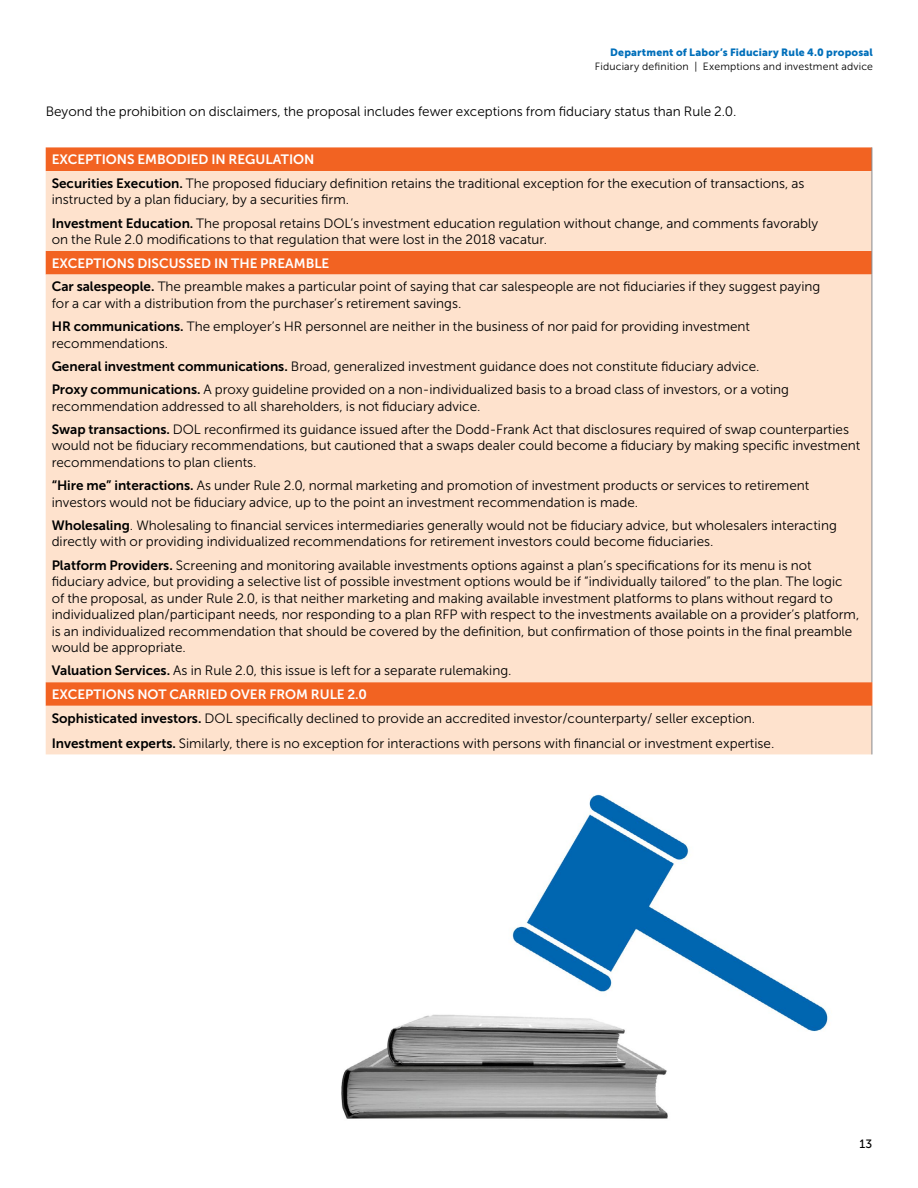
<style>
.page{position:relative;width:918px;height:1188px;background:#fff}
.page>*{position:absolute;margin:0;border:0;box-sizing:border-box;transform-origin:0 0}
.t1{font:13.5px/16.5px "Museo Sans 300";color:#000}
.t2{font:13.5px "Museo Sans 700";color:#fff}
.t3{font:12px "Museo Sans 500";color:#000}
.t4{font:10.5px "Museo Sans 300";letter-spacing:.015em;color:#000}
.t5{font:10.5px "Museo Sans 900";letter-spacing:.015em;color:#006fba}
.s1{font-family:"Museo Sans 700"}
</style>
<div class="page">
<div style="left:46px;top:147px;width:826px;height:24px;background:#f26322"></div>
<svg style="left:46px;top:171px;width:826px;height:583px;background:#fdd7bf"></svg>
<svg style="left:872px;top:147px;width:1px;height:24px"></svg>
<hr style="left:872px;top:171px;width:1px;height:80px;background:#878a8f">
<svg style="left:872px;top:251px;width:1px;height:24px"></svg>
<svg style="left:872px;top:682px;width:1px;height:24px"></svg>
<hr style="left:872px;top:275px;width:1px;height:407px;background:#878a8f">
<hr style="left:872px;top:706px;width:1px;height:48px;background:#878a8f">
<img style="left:341px;top:794px;width:488px;height:325px">
<p class="t5" style="left:610px;top:47px;width:264px">Department of Labor’s Fiduciary Rule 4.0 proposal</p>
<p class="t4" style="left:595px;top:60px;width:279px">Fiduciary definition | Exemptions and investment advice</p>
<p class="t1" style="left:46px;top:104px;width:692px">Beyond the prohibition on disclaimers, the proposal includes fewer exceptions from fiduciary status than Rule 2.0.</p>
<p class="t2" style="left:52px;top:152px;width:264px">EXCEPTIONS EMBODIED IN REGULATION</p>
<p class="t1" style="left:52px;top:175px;width:754px"><span class="s1">Securities Execution.</span> The proposed fiduciary definition retains the traditional exception for the execution of transactions, as instructed by a plan fiduciary, by a securities firm.</p>
<p class="t1" style="left:52px;top:215px;width:768px"><span class="s1">Investment Education.</span> The proposal retains DOL’s investment education regulation without change, and comments favorably on the Rule 2.0 modifications to that regulation that were lost in the 2018 vacatur.</p>
<p class="t2" style="left:52px;top:256px;width:279px">EXCEPTIONS DISCUSSED IN THE PREAMBLE</p>
<p class="t1" style="left:52px;top:279px;width:770px"><span class="s1">Car salespeople.</span> The preamble makes a particular point of saying that car salespeople are not fiduciaries if they suggest paying for a car with a distribution from the purchaser’s retirement savings.</p>
<p class="t1" style="left:52px;top:318px;width:700px"><span class="s1">HR communications.</span> The employer’s HR personnel are neither in the business of nor paid for providing investment recommendations.</p>
<p class="t1" style="left:52px;top:355px;width:739px;line-height:23.2px"><span class="s1">General investment communications.</span> Broad, generalized investment guidance does not constitute fiduciary advice.<br><span class="s1">Proxy communications.</span> A proxy guideline provided on a non-individualized basis to a broad class of investors, or a voting</p>
<p class="t1" style="left:52px;top:394px;width:799px;line-height:23.2px">recommendation addressed to all shareholders, is not fiduciary advice.<br><span class="s1">Swap transactions.</span> DOL reconfirmed its guidance issued after the Dodd-Frank Act that disclosures required of swap counterparties</p>
<p class="t1" style="left:52px;top:438px;width:810px">would not be fiduciary recommendations, but cautioned that a swaps dealer could become a fiduciary by making specific investment recommendations to plan clients.</p>
<p class="t1" style="left:52px;top:477px;width:759px"><span class="s1">“Hire me” interactions.</span> As under Rule 2.0, normal marketing and promotion of investment products or services to retirement investors would not be fiduciary advice, up to the point an investment recommendation is made.</p>
<p class="t1" style="left:52px;top:517px;width:787px"><span class="s1">Wholesaling</span>. Wholesaling to financial services intermediaries generally would not be fiduciary advice, but wholesalers interacting directly with or providing individualized recommendations for retirement investors could become fiduciaries.</p>
<p class="t1" style="left:52px;top:557px;width:809px"><span class="s1">Platform Providers.</span> Screening and monitoring available investments options against a plan’s specifications for its menu is not fiduciary advice, but providing a selective list of possible investment options would be if “individually tailored” to the plan. The logic<br>of the proposal, as under Rule 2.0, is that neither marketing and making available investment platforms to plans without regard to individualized plan/participant needs, nor responding to a plan RFP with respect to the investments available on a provider’s platform, is an individualized recommendation that should be covered by the definition, but confirmation of those points in the final preamble would be appropriate.</p>
<p class="t1" style="left:52px;top:663px;width:461px"><span class="s1">Valuation Services.</span> As in Rule 2.0, this issue is left for a separate rulemaking.</p>
<p class="t2" style="left:52px;top:687px;width:317px">EXCEPTIONS NOT CARRIED OVER FROM RULE 2.0</p>
<p class="t1" style="left:52px;top:706px;width:724px;line-height:25px"><span class="s1">Sophisticated investors.</span> DOL specifically declined to provide an accredited investor/counterparty/ seller exception.<br><span class="s1">Investment experts.</span> Similarly, there is no exception for interactions with persons with financial or investment expertise.</p>
<p class="t3" style="left:860px;top:1137px;width:14px">13</p>
</div>
